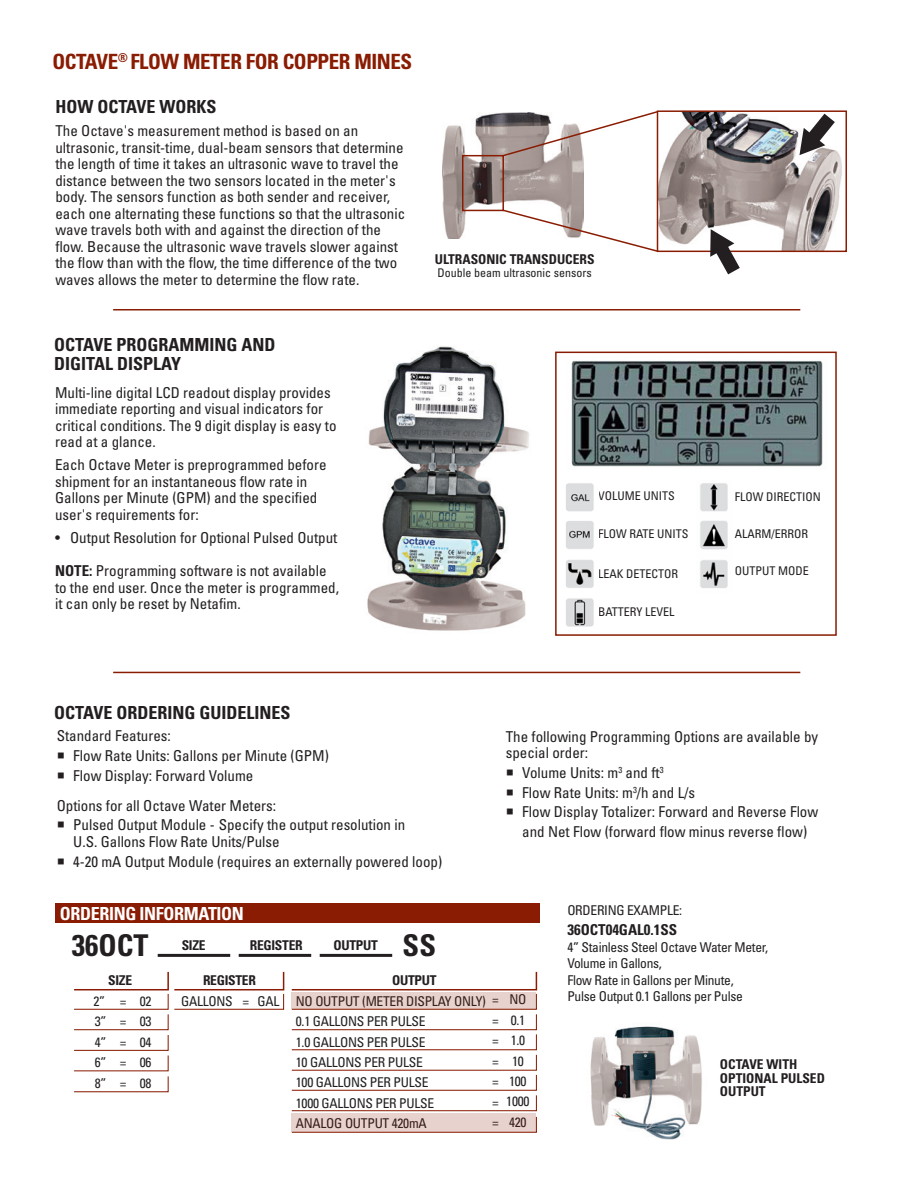
<style>
.page{position:relative;width:918px;height:1188px;background:#fff}
.page>*{position:absolute;margin:0;border:0;box-sizing:border-box;transform-origin:0 0}
.t1{font:700 condensed 30px "Univers LT Std";color:#231f20}
.t2{font:700 condensed 21px "Univers LT Std";letter-spacing:-.02em;color:#891c02}
.t3{font:700 condensed 18px/19.5px "Univers LT Std";color:#231f20}
.t4{font:700 condensed 18px "Univers LT Std";letter-spacing:-.02em;color:#fff}
.t5{font:condensed 15px/16.5px "Univers LT Std";color:#231f20}
.t6{font:700 condensed 15px "Univers LT Std";color:#231f20}
.t7{font:condensed 13.5px/20.5px "Univers LT Std";letter-spacing:-.02em;color:#231f20;text-align:justify}
.t8{font:700 condensed 13.5px/13.5px "Univers LT Std";color:#231f20}
.t9{font:700 condensed 13.5px "Univers LT Std";letter-spacing:-.02em;color:#231f20}
.t10{font:condensed 12px "Univers LT Std";color:#231f20}
.s1{font-weight:700}
</style>
<div class="page">
<img style="left:367px;top:346px;width:162px;height:285px">
<div style="left:555px;top:352px;width:282px;height:284px;border:2px solid #891c02"></div>
<img style="left:571px;top:360px;width:252px;height:107px">
<img style="left:566px;top:483px;width:28px;height:144px">
<img style="left:700px;top:483px;width:28px;height:105px">
<img style="left:442px;top:113px;width:141px;height:125px">
<div style="left:462px;top:155px;width:42px;height:56px;border:2px solid #891c02"></div>
<svg style="left:502px;top:110px;width:155px;height:47px"></svg>
<img style="left:660px;top:113px;width:182px;height:136px">
<div style="left:657px;top:110px;width:190px;height:142px;border:2px solid #891c02"></div>
<svg style="left:710px;top:229px;width:30px;height:45px"></svg>
<svg style="left:799px;top:114px;width:36px;height:41px"></svg>
<svg style="left:501px;top:208px;width:158px;height:45px"></svg>
<hr style="left:113px;top:309px;width:687px;height:2px;background:#891c02">
<hr style="left:113px;top:672px;width:687px;height:1px;background:#891c02">
<div style="left:55px;top:904px;width:485px;height:19px;background:#891c02"></div>
<hr style="left:239px;top:954px;width:72px;height:3px;background:#231f20">
<hr style="left:320px;top:954px;width:72px;height:3px;background:#231f20">
<hr style="left:158px;top:954px;width:72px;height:3px;background:#231f20">
<svg style="left:74px;top:971px;width:464px;height:162px"></svg>
<img style="left:590px;top:1026px;width:112px;height:114px">
<p class="t2" style="left:52px;top:49px;width:361px">OCTAVE<sup>®</sup> FLOW METER FOR COPPER MINES</p>
<p class="t3" style="left:55px;top:97px;width:163px">HOW OCTAVE WORKS</p>
<p class="t5" style="left:55px;top:123px;width:351px">The Octave's measurement method is based on an ultrasonic, transit-time, dual-beam sensors that determine the length of time it takes an ultrasonic wave to travel the distance between the two sensors located in the meter's body. The sensors function as both sender and receiver, each one alternating these functions so that the ultrasonic wave travels both with and against the direction of the flow. Because the ultrasonic wave travels slower against the flow than with the flow, the time difference of the two waves allows the meter to determine the flow rate.</p>
<p class="t3" style="left:54px;top:335px;width:223px">OCTAVE PROGRAMMING AND<br>DIGITAL DISPLAY</p>
<p class="t5" style="left:55px;top:384px;width:283px">Multi-line digital LCD readout display provides immediate reporting and visual indicators for critical conditions. The 9 digit display is easy to read at a glance.</p>
<p class="t5" style="left:55px;top:456px;width:273px">Each Octave Meter is preprogrammed before shipment for an instantaneous flow rate in Gallons per Minute (GPM) and the specified user's requirements for:</p>
<p class="t5" style="left:55px;top:529px;width:284px">• Output Resolution for Optional Pulsed Output</p>
<p class="t5" style="left:55px;top:562px;width:285px"><span class="s1">NOTE:</span> Programming software is not available to the end user. Once the meter is programmed, it can only be reset by Netafim.</p>
<p class="t8" style="left:435px;top:252px;width:161px">ULTRASONIC TRANSDUCERS</p>
<p class="t10" style="left:437px;top:265px;width:156px">Double beam ultrasonic sensors</p>
<p class="t10" style="left:598px;top:489px;width:78px">VOLUME UNITS</p>
<p class="t10" style="left:598px;top:527px;width:92px">FLOW RATE UNITS</p>
<p class="t10" style="left:598px;top:566px;width:82px">LEAK DETECTOR</p>
<p class="t10" style="left:598px;top:604px;width:78px">BATTERY LEVEL</p>
<p class="t3" style="left:54px;top:702px;width:238px">OCTAVE ORDERING GUIDELINES</p>
<p class="t10" style="left:735px;top:489px;width:88px">FLOW DIRECTION</p>
<p class="t10" style="left:735px;top:526px;width:75px">ALARM/ERROR</p>
<p class="t10" style="left:735px;top:563px;width:75px">OUTPUT MODE</p>
<p class="t5" style="left:57px;top:727px;width:116px">Standard Features:</p>
<p class="t5" style="left:57px;top:747px;width:274px">○ Flow Rate Units: Gallons per Minute (GPM)</p>
<p class="t5" style="left:57px;top:767px;width:198px">○ Flow Display: Forward Volume</p>
<p class="t5" style="left:57px;top:797px;width:221px">Options for all Octave Water Meters:</p>
<p class="t5" style="left:73px;top:817px;width:334px;text-indent:-16px">○ Pulsed Output Module - Specify the output resolution in<br>U.S. Gallons Flow Rate Units/Pulse</p>
<p class="t5" style="left:57px;top:853px;width:387px">○ 4-20 mA Output Module (requires an externally powered loop)</p>
<p class="t5" style="left:506px;top:728px;width:314px">The following Programming Options are available by special order:</p>
<p class="t5" style="left:506px;top:764px;width:159px">○ Volume Units: m<sup>3</sup> and ft<sup>3</sup></p>
<p class="t5" style="left:506px;top:784px;width:191px">○ Flow Rate Units: m<sup>3</sup>/h and L/s</p>
<p class="t5" style="left:506px;top:804px;width:314px">○ Flow Display Totalizer: Forward and Reverse Flow</p>
<p class="t5" style="left:522px;top:823px;width:286px">and Net Flow (forward flow minus reverse flow)</p>
<p class="t4" style="left:60px;top:903px;width:186px">ORDERING INFORMATION</p>
<p class="t7" style="left:567px;top:900px;width:116px">ORDERING EXAMPLE:</p>
<p class="t6" style="left:567px;top:921px;width:111px">36OCT04GAL0.1SS</p>
<p class="t7" style="left:567px;top:939px;width:202px;line-height:16.5px;text-align:left">4” Stainless Steel Octave Water Meter,<br>Volume in Gallons,<br>Flow Rate in Gallons per Minute,<br>Pulse Output 0.1 Gallons per Pulse</p>
<p class="t1" style="left:72px;top:927px;width:78px">36OCT</p>
<p class="t8" style="left:182px;top:938px;width:25px">SIZE</p>
<p class="t9" style="left:250px;top:937px;width:54px">REGISTER</p>
<p class="t8" style="left:334px;top:938px;width:46px">OUTPUT</p>
<p class="t1" style="left:403px;top:927px;width:35px">SS</p>
<p class="t9" style="left:203px;top:972px;width:54px">REGISTER</p>
<p class="t8" style="left:392px;top:973px;width:46px">OUTPUT</p>
<p class="t7" style="left:181px;top:990px;width:100px">GALLONS = GAL</p>
<p class="t8" style="left:108px;top:973px;width:25px">SIZE</p>
<p class="t7" style="left:93px;top:990px;width:15px">2” 3” 4” 6” 8”</p>
<p class="t7" style="left:120px;top:990px;width:8px">= = = = =</p>
<p class="t7" style="left:140px;top:990px;width:13px">02<br>03<br>04<br>06<br>08</p>
<p class="t7" style="left:492px;top:989px;width:8px">= = = = = = =</p>
<p class="t7" style="left:506px;top:989px;width:25px;text-align:center">NO<br>0.1<br>1.0<br>10<br>100<br>1000<br>420</p>
<p class="t7" style="left:296px;top:990px;width:192px;text-align:left">NO OUTPUT (METER DISPLAY ONLY)<br>0.1 GALLONS PER PULSE<br>1.0 GALLONS PER PULSE<br>10 GALLONS PER PULSE<br>100 GALLONS PER PULSE<br>1000 GALLONS PER PULSE<br>ANALOG OUTPUT 420mA</p>
<p class="t8" style="left:720px;top:1058px;width:79px">OCTAVE WITH</p>
<p class="t8" style="left:720px;top:1071px;width:107px">OPTIONAL PULSED<br>OUTPUT</p>
</div>
